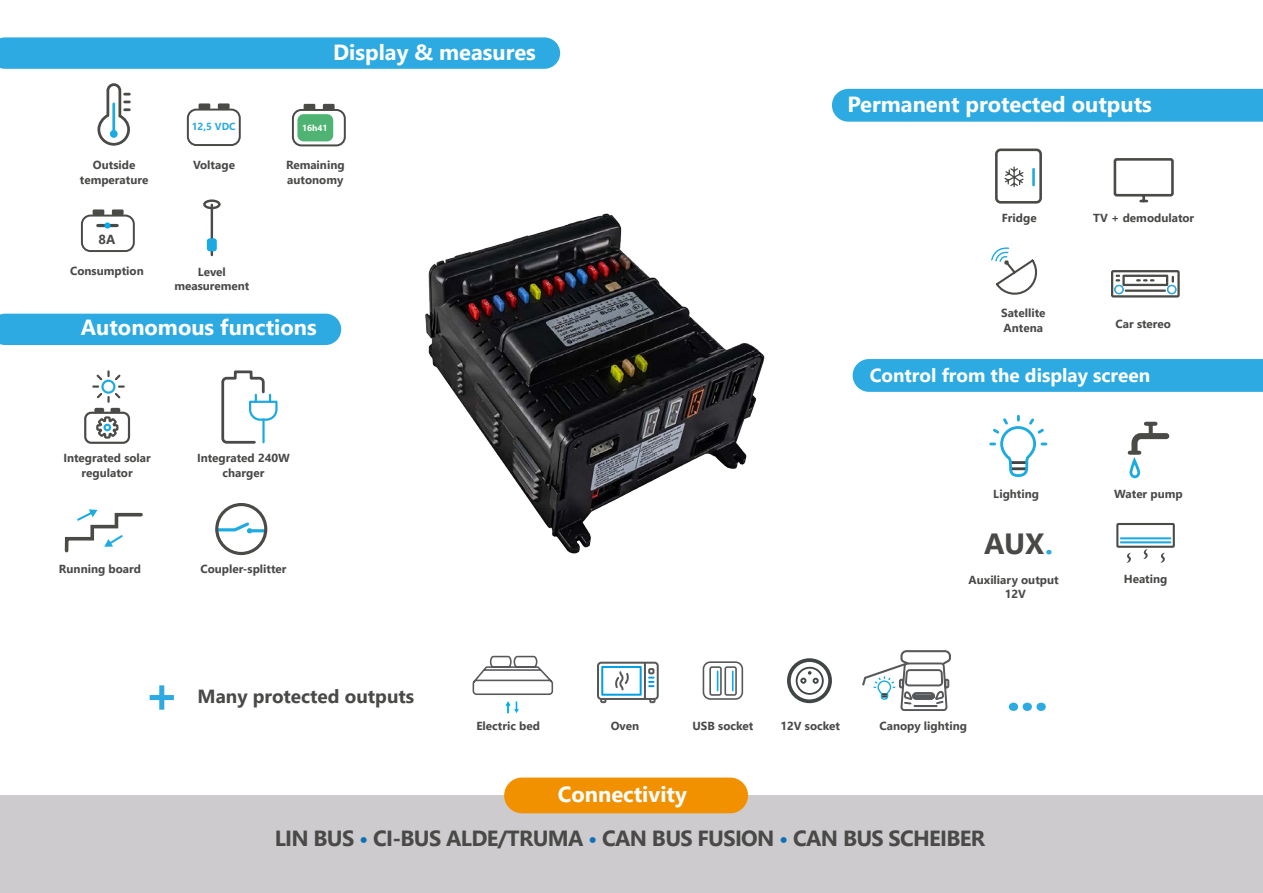
<style>
.page{position:relative;width:1263px;height:893px;background:#fff}
.page>*{position:absolute;margin:0;border:0;box-sizing:border-box;transform-origin:0 0}
.t1{font:700 51px "Segoe UI";color:#2daae1}
.t2{font:700 29.25px "Segoe UI";color:#494948}
.t3{font:700 21.9px "Segoe UI";color:#fff}
.t4{font:700 21.9px "Segoe UI";letter-spacing:-.03em;color:#494948}
.t5{font:700 18.9px "Segoe UI";color:#fff}
.t6{font:700 18.9px "Segoe UI";color:#494948}
.t7{font:700 13.2px "Segoe UI";color:#494948}
.t8{font:700 11.7px/14.5px "Segoe UI";color:#494948;text-align:center}
.t9{font:700 10.2px "Segoe UI";color:#2daae1}
.t10{font:700 8.7px "Segoe UI";color:#fff}
.s1{color:#2daae1}
.s2{color:#0e71b8}
</style>
<div class="page">
<div style="left:0;top:795px;width:1263px;height:98px;background:#cdcbcd"></div>
<div style="left:0;top:314px;width:341px;height:31px;background:#2daae1"></div>
<div style="left:0;top:37px;width:560px;height:32px;background:#2daae1"></div>
<svg style="left:97px;top:85px;width:34px;height:61px"></svg>
<div style="left:187px;top:109px;width:54px;height:37px;border:2px solid #4a4a47;border-radius:8px"></div>
<div style="left:218px;top:103px;width:12px;height:6px;background:#4a4a47"></div>
<div style="left:199px;top:103px;width:11px;height:6px;background:#4a4a47"></div>
<div style="left:292px;top:109px;width:54px;height:37px;border:2px solid #4a4a47;border-radius:8px"></div>
<div style="left:323px;top:104px;width:12px;height:6px;background:#4a4a47"></div>
<div style="left:304px;top:104px;width:11px;height:6px;background:#4a4a47"></div>
<div style="left:297px;top:114px;width:36px;height:27px;background:#4eb373;border-radius:6px"></div>
<div style="left:81px;top:215px;width:54px;height:37px;border:2px solid #4a4a47;border-radius:8px"></div>
<div style="left:112px;top:209px;width:12px;height:6px;background:#4a4a47"></div>
<div style="left:93px;top:209px;width:11px;height:6px;background:#4a4a47"></div>
<hr style="left:98px;top:224px;width:19px;height:3px;background:#494948">
<svg style="left:104px;top:222px;width:7px;height:7px"></svg>
<div style="left:203px;top:199px;width:18px;height:10px;border:2px solid #4a4a48;border-radius:50%"></div>
<hr style="left:211px;top:205px;width:2px;height:50px;background:#4a4a48">
<div style="left:207px;top:238px;width:10px;height:13px;background:#1baae1;border-radius:3px"></div>
<svg style="left:92px;top:370px;width:33px;height:33px"></svg>
<svg style="left:96px;top:416px;width:23px;height:23px"></svg>
<div style="left:104px;top:424px;width:7px;height:7px;border:2px solid #1cabe0;border-radius:50%"></div>
<div style="left:84px;top:412px;width:46px;height:32px;border:2px solid #4a4a47;border-radius:6px"></div>
<div style="left:110px;top:408px;width:10px;height:5px;background:#4a4a47;border-radius:2px"></div>
<div style="left:94px;top:408px;width:10px;height:5px;background:#4a4a47;border-radius:2px"></div>
<svg style="left:221px;top:370px;width:57px;height:74px"></svg>
<div style="left:853px;top:359px;width:410px;height:33px;background:#2daae1"></div>
<div style="left:832px;top:89px;width:431px;height:33px;background:#2daae1"></div>
<div style="left:995px;top:149px;width:47px;height:55px;border:3px solid #4a4a47;border-radius:4px"></div>
<svg style="left:1004px;top:166px;width:20px;height:22px"></svg>
<svg style="left:1032px;top:168px;width:3px;height:18px"></svg>
<svg style="left:1111px;top:270px;width:69px;height:28px"></svg>
<svg style="left:1113px;top:158px;width:61px;height:45px"></svg>
<svg style="left:991px;top:247px;width:46px;height:48px"></svg>
<div style="left:1168px;top:285px;width:8px;height:9px;background:#fff;border-radius:50%"></div>
<div style="left:1167px;top:285px;width:9px;height:9px;border:1px solid #2daae1;border-radius:50%"></div>
<div style="left:1115px;top:285px;width:8px;height:9px;background:#fff;border-radius:50%"></div>
<div style="left:1114px;top:285px;width:10px;height:9px;border:1px solid #2daae1;border-radius:50%"></div>
<div style="left:504px;top:778px;width:244px;height:35px;background:#f29100;border-radius:18px"></div>
<svg style="left:989px;top:414px;width:59px;height:63px"></svg>
<svg style="left:64px;top:509px;width:79px;height:44px"></svg>
<svg style="left:1128px;top:422px;width:42px;height:57px"></svg>
<div style="left:1116px;top:523px;width:59px;height:25px;border:2px solid #4a4a47"></div>
<hr style="left:1121px;top:541px;width:49px;height:2px;background:#1cabe0">
<hr style="left:1121px;top:537px;width:49px;height:2px;background:#1cabe0">
<svg style="left:1126px;top:553px;width:5px;height:10px"></svg>
<svg style="left:1143px;top:549px;width:5px;height:10px"></svg>
<svg style="left:1160px;top:553px;width:5px;height:10px"></svg>
<hr style="left:249px;top:529px;width:17px;height:3px;background:#1cabe0">
<svg style="left:215px;top:520px;width:37px;height:13px"></svg>
<div style="left:215px;top:503px;width:52px;height:52px;border:3px solid #4a4a47;border-radius:50%"></div>
<svg style="left:472px;top:655px;width:82px;height:58px"></svg>
<svg style="left:597px;top:662px;width:62px;height:41px"></svg>
<svg style="left:702px;top:661px;width:42px;height:39px"></svg>
<div style="left:787px;top:658px;width:45px;height:45px;border:4px solid #404545;border-radius:50%"></div>
<svg style="left:795px;top:666px;width:30px;height:30px"></svg>
<svg style="left:862px;top:650px;width:89px;height:61px"></svg>
<img style="left:425px;top:213px;width:340px;height:341px">
<p class="t8" style="left:80px;top:157px;width:70px">Outside temperature</p>
<p class="t9" style="left:192px;top:117px;width:45px">12,5 VDC</p>
<p class="t8" style="left:193px;top:156px;width:43px">Voltage</p>
<p class="t3" style="left:333px;top:32px;width:204px">Display &amp; measures</p>
<p class="t10" style="left:302px;top:120px;width:27px">16h41</p>
<p class="t8" style="left:286px;top:157px;width:60px;text-align:left">Remaining autonomy</p>
<p class="t7" style="left:99px;top:227px;width:18px">8A</p>
<p class="t8" style="left:70px;top:262px;width:75px">Consumption</p>
<p class="t8" style="left:174px;top:263px;width:77px">Level measurement</p>
<p class="t3" style="left:81px;top:307px;width:237px">Autonomous functions</p>
<p class="t8" style="left:63px;top:450px;width:89px">Integrated solar regulator</p>
<p class="t8" style="left:197px;top:450px;width:94px">Integrated 240W charger</p>
<p class="t8" style="left:59px;top:561px;width:83px">Running board</p>
<p class="t8" style="left:200px;top:561px;width:88px">Coupler-splitter</p>
<p class="t1" style="left:144px;top:646px;width:38px">+</p>
<p class="t6" style="left:197px;top:679px;width:218px">Many protected outputs</p>
<p class="t3" style="left:847px;top:84px;width:306px">Permanent protected outputs</p>
<p class="t8" style="left:1002px;top:209px;width:36px">Fridge</p>
<p class="t8" style="left:1093px;top:209px;width:103px">TV + demodulator</p>
<p class="t8" style="left:1001px;top:305px;width:46px;text-align:left">Satellite<br>Antena</p>
<p class="t8" style="left:1115px;top:315px;width:57px">Car stereo</p>
<p class="t5" style="left:870px;top:358px;width:282px">Control from the display screen</p>
<p class="t8" style="left:993px;top:486px;width:47px">Lighting</p>
<p class="t8" style="left:1114px;top:486px;width:70px">Water pump</p>
<p class="t2" style="left:984px;top:516px;width:70px">AUX<span class="s1">.</span></p>
<p class="t8" style="left:969px;top:571px;width:92px">Auxiliary output</p>
<p class="t8" style="left:1124px;top:570px;width:45px">Heating</p>
<p class="t8" style="left:1005px;top:586px;width:23px">12V</p>
<p class="t1" style="left:1006px;top:644px;width:43px">...</p>
<p class="t8" style="left:476px;top:718px;width:65px">Electric bed</p>
<p class="t8" style="left:611px;top:718px;width:30px">Oven</p>
<p class="t8" style="left:692px;top:718px;width:62px">USB socket</p>
<p class="t8" style="left:780px;top:718px;width:61px">12V socket</p>
<p class="t8" style="left:879px;top:718px;width:89px">Canopy lighting</p>
<p class="t3" style="left:558px;top:773px;width:130px">Connectivity</p>
<p class="t4" style="left:275px;top:818px;width:712px">LIN BUS <span class="s2">•</span> CI-BUS ALDE/TRUMA <span class="s2">•</span> CAN BUS FUSION <span class="s2">•</span> CAN BUS SCHEIBER</p>
</div>
